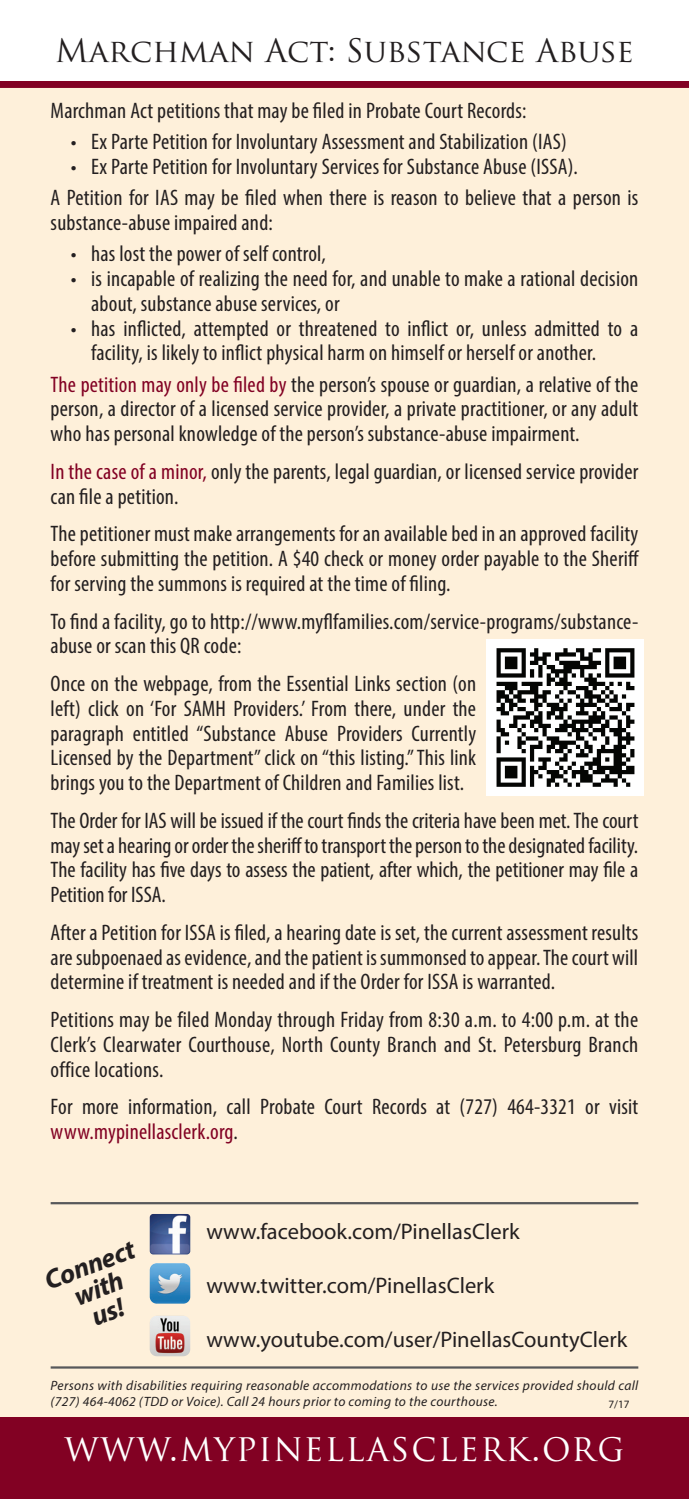
<style>
.page{position:relative;width:689px;height:1499px;background:#fff}
.page>*{position:absolute;margin:0;border:0;box-sizing:border-box;transform-origin:0 0}
.t1{font:37.12px "Trajan Pro";letter-spacing:.05em;color:#fff;scale:.95 1}
.t2{font:31.5px "Trajan Pro";color:#231f20}
.t3{font:italic 700 27px/25.2px "Myriad Pro";color:#231f20;text-align:center}
.t4{font:condensed 22.5px/24.8px "Myriad Pro";letter-spacing:.01em;color:#231f20}
.t5{font:22.5px "Myriad Pro";color:#231f20}
.t6{font:italic 13.5px/16.2px "Myriad Pro";letter-spacing:.025em;color:#231f20}
.t7{font:11.25px "Myriad Pro";color:#231f20}
.s1{color:#820123}
</style>
<div class="page">
<div style="left:0;top:84px;width:688px;height:1414px;background:#fef0da"></div>
<div style="left:0;top:1418px;width:688px;height:80px;background:#820123"></div>
<hr style="left:51px;top:1366px;width:587px;height:2px;background:#57585a">
<img style="left:150px;top:1214px;width:40px;height:40px">
<img style="left:150px;top:1263px;width:40px;height:40px">
<img style="left:150px;top:1315px;width:40px;height:41px">
<hr style="left:51px;top:1202px;width:587px;height:2px;background:#57585a">
<div style="left:0;top:81px;width:688px;height:7px;background:#820123"></div>
<img style="left:486px;top:639px;width:157px;height:157px">
<h2 class="t2" style="left:55px;top:31px;width:580px">Marchman Act: Substance Abuse</h2>
<p class="t4" style="left:51px;top:98px;width:477px">Marchman Act petitions that may be filed in Probate Court Records:</p>
<p class="t4" style="left:71px;top:129px;width:497px">• Ex Parte Petition for Involuntary Assessment and Stabilization (IAS)</p>
<p class="t4" style="left:51px;top:151px;width:589px;line-height:31.3px;text-indent:20px">• Ex Parte Petition for Involuntary Services for Substance Abuse (ISSA).<br>A Petition for IAS may be filed when there is reason to believe that a person is</p>
<p class="t4" style="left:51px;top:210px;width:224px">substance-abuse impaired and:</p>
<p class="t4" style="left:71px;top:241px;width:256px">• has lost the power of self control,</p>
<p class="t4" style="left:91px;top:266px;width:548px;text-indent:-20px">• is incapable of realizing the need for, and unable to make a rational decision about, substance abuse services, or</p>
<p class="t4" style="left:91px;top:315px;width:548px;text-indent:-20px">• has inflicted, attempted or threatened to inflict or, unless admitted to a facility, is likely to inflict physical harm on himself or herself or another.</p>
<p class="t4" style="left:51px;top:371px;width:589px;text-align:justify"><span class="s1">The petition may only be filed by</span> the person’s spouse or guardian, a relative of the person, a director of a licensed service provider, a private practitioner, or any adult who has personal knowledge of the person’s substance-abuse impairment.</p>
<p class="t4" style="left:51px;top:459px;width:589px"><span class="s1">In the case of a minor,</span> only the parents, legal guardian, or licensed service provider can file a petition.</p>
<p class="t4" style="left:51px;top:521px;width:590px;text-align:justify">The petitioner must make arrangements for an available bed in an approved facility before submitting the petition. A $40 check or money order payable to the Sheriff for serving the summons is required at the time of filing.</p>
<p class="t4" style="left:51px;top:608px;width:589px">To find a facility, go to http://www.myflfamilies.com/service-programs/substance&shy;abuse or scan this QR code:</p>
<p class="t4" style="left:51px;top:671px;width:427px;text-align:justify">Once on the webpage, from the Essential Links section (on left) click on ‘For SAMH Providers.’ From there, under the paragraph entitled “Substance Abuse Providers Currently Licensed by the Department” click on “this listing.” This link brings you to the Department of Children and Families list.</p>
<p class="t4" style="left:51px;top:808px;width:589px;text-align:justify">The Order for IAS will be issued if the court finds the criteria have been met. The court may set a hearing or order the sheriff to transport the person to the designated facility.<br>The facility has five days to assess the patient, after which, the petitioner may file a Petition for ISSA.</p>
<p class="t4" style="left:51px;top:919px;width:589px;text-align:justify">After a Petition for ISSA is filed, a hearing date is set, the current assessment results are subpoenaed as evidence, and the patient is summonsed to appear. The court will determine if treatment is needed and if the Order for ISSA is warranted.</p>
<p class="t4" style="left:51px;top:1007px;width:589px;text-align:justify">Petitions may be filed Monday through Friday from 8:30 a.m. to 4:00 p.m. at the Clerk’s Clearwater Courthouse, North County Branch and St. Petersburg Branch office locations.</p>
<p class="t4" style="left:51px;top:1094px;width:589px">For more information, call Probate Court Records at (727) 464-3321 or visit <span class="s1">www.mypinellasclerk.org</span>.</p>
<p class="t3" style="left:41px;top:1269px;width:96px;rotate:-21deg">Connect with<br>us!</p>
<p class="t5" style="left:206px;top:1217px;width:315px">www.facebook.com/PinellasClerk</p>
<p class="t5" style="left:206px;top:1271px;width:289px">www.twitter.com/PinellasClerk</p>
<p class="t5" style="left:206px;top:1325px;width:422px">www.youtube.com/user/PinellasCountyClerk</p>
<p class="t6" style="left:51px;top:1377px;width:589px">Persons with disabilities requiring reasonable accommodations to use the services provided should call (727) 464-4062 (TDD or Voice). Call 24 hours prior to coming to the courthouse.</p>
<p class="t7" style="left:608px;top:1397px;width:23px">7/17</p>
<h1 class="t1" style="left:64px;top:1423px;width:591px">www.mypinellasclerk.org</h1>
</div>
